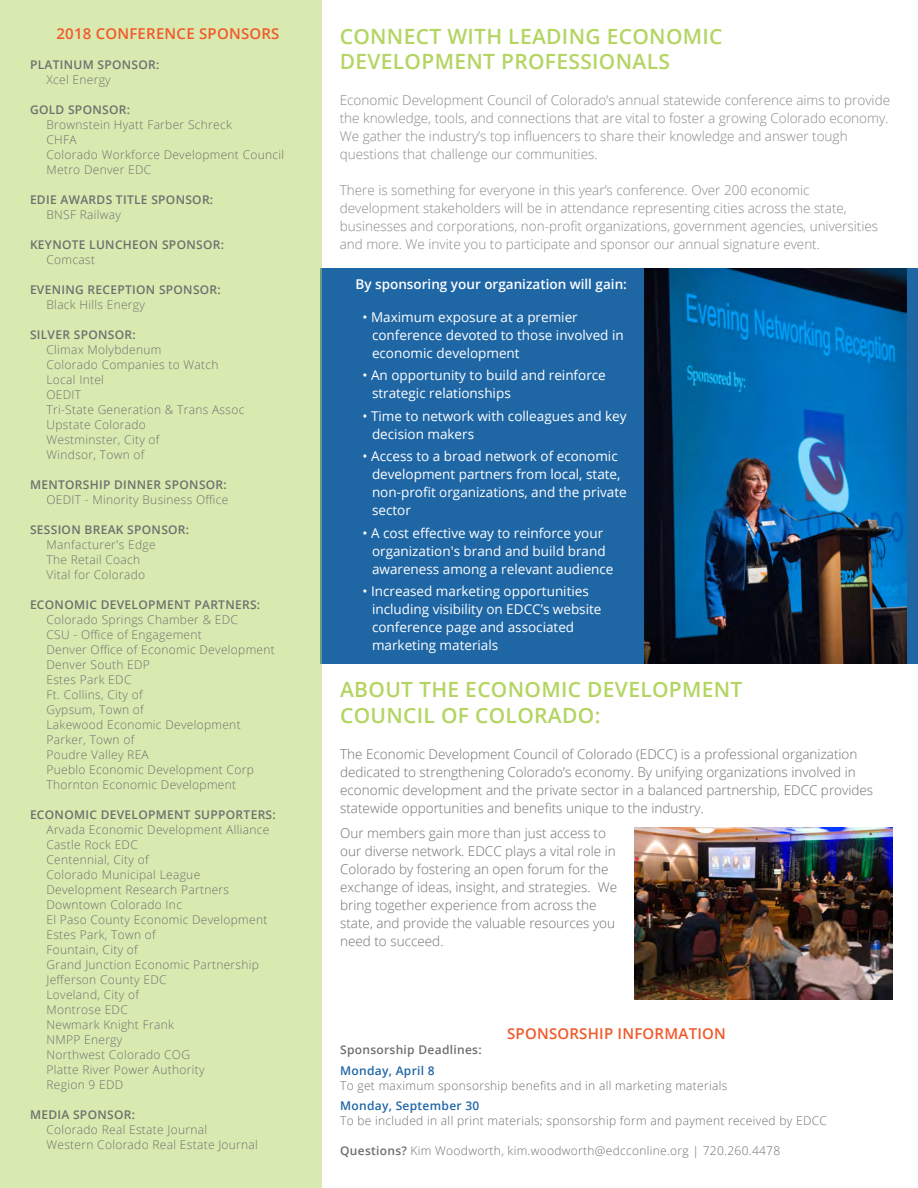
<style>
.page{position:relative;width:918px;height:1188px;background:#fff}
.page>*{position:absolute;margin:0;border:0;box-sizing:border-box;transform-origin:0 0}
.t1{font:600 21px/25.2px "Open Sans";letter-spacing:.015em;color:#b4d562}
.t2{font:600 15px "Open Sans";letter-spacing:.015em;color:#f15929}
.t3{font:300 13.5px/18px "Open Sans";color:#86888b}
.t4{font:300 13.5px/18px "Open Sans";color:#6d6f6f}
.t5{font:13.5px/18px "Open Sans";color:#fff}
.t6{font:600 13.5px "Open Sans";color:#fff}
.t7{font:300 12px/15px "Open Sans";letter-spacing:.025em;color:#6d6f6f}
.t8{font:600 12px "Open Sans";letter-spacing:.025em;color:#6d6f6f}
.t9{font:600 12px "Open Sans";letter-spacing:.025em;color:#1f66a5}
.s1{font-weight:600}
</style>
<div class="page">
<div style="left:321px;top:268px;width:597px;height:396px;background:#1f66a5"></div>
<div style="left:0;top:0;width:321px;height:1188px;background:#d9eab0"></div>
<img style="left:645px;top:268px;width:262px;height:396px">
<img style="left:635px;top:828px;width:257px;height:171px">
<p class="t2" style="left:56px;top:23px;width:225px">2018 CONFERENCE SPONSORS</p>
<p class="t8" style="left:30px;top:56px;width:131px">PLATINUM SPONSOR:</p>
<p class="t7" style="left:46px;top:72px;width:66px">Xcel Energy</p>
<p class="t8" style="left:30px;top:101px;width:102px">GOLD SPONSOR:</p>
<p class="t7" style="left:46px;top:117px;width:239px">Brownstein Hyatt Farber Schreck<br>CHFA<br>Colorado Workforce Development Council<br>Metro Denver EDC</p>
<p class="t8" style="left:30px;top:191px;width:185px">EDIE AWARDS TITLE SPONSOR:</p>
<p class="t7" style="left:46px;top:207px;width:76px">BNSF Railway</p>
<p class="t8" style="left:30px;top:236px;width:196px">KEYNOTE LUNCHEON SPONSOR:</p>
<p class="t7" style="left:46px;top:252px;width:50px">Comcast</p>
<p class="t8" style="left:30px;top:281px;width:192px">EVENING RECEPTION SPONSOR:</p>
<p class="t7" style="left:46px;top:297px;width:100px">Black Hills Energy</p>
<p class="t8" style="left:30px;top:326px;width:107px">SILVER SPONSOR:</p>
<p class="t7" style="left:46px;top:342px;width:199px">Climax Molybdenum<br>Colorado Companies to Watch<br>Local Intel<br>OEDIT<br>Tri-State Generation &amp; Trans Assoc<br>Upstate Colorado<br>Westminster, City of<br>Windsor, Town of</p>
<p class="t8" style="left:30px;top:476px;width:198px">MENTORSHIP DINNER SPONSOR:</p>
<p class="t7" style="left:46px;top:492px;width:183px">OEDIT - Minority Business Office</p>
<p class="t8" style="left:30px;top:521px;width:161px">SESSION BREAK SPONSOR:</p>
<p class="t7" style="left:46px;top:537px;width:111px">Manfacturer's Edge<br>The Retail Coach<br>Vital for Colorado</p>
<p class="t8" style="left:30px;top:596px;width:232px">ECONOMIC DEVELOPMENT PARTNERS:</p>
<p class="t7" style="left:46px;top:612px;width:230px">Colorado Springs Chamber &amp; EDC<br>CSU - Office of Engagement<br>Denver Office of Economic Development<br>Denver South EDP<br>Estes Park EDC<br>Ft. Collins, City of<br>Gypsum, Town of<br>Lakewood Economic Development<br>Parker, Town of<br>Poudre Valley REA<br>Pueblo Economic Development Corp<br>Thornton Economic Development</p>
<p class="t8" style="left:30px;top:806px;width:247px">ECONOMIC DEVELOPMENT SUPPORTERS:</p>
<p class="t7" style="left:46px;top:822px;width:224px">Arvada Economic Development Alliance<br>Castle Rock EDC<br>Centennial, City of<br>Colorado Municipal League<br>Development Research Partners<br>Downtown Colorado Inc<br>El Paso County Economic Development<br>Estes Park, Town of<br>Fountain, City of<br>Grand Junction Economic Partnership<br>Jefferson County EDC<br>Loveland, City of<br>Montrose EDC<br>Newmark Knight Frank<br>NMPP Energy<br>Northwest Colorado COG<br>Platte River Power Authority<br>Region 9 EDD</p>
<p class="t8" style="left:30px;top:1106px;width:107px">MEDIA SPONSOR:</p>
<p class="t7" style="left:46px;top:1122px;width:213px">Colorado Real Estate Journal<br>Western Colorado Real Estate Journal</p>
<h1 class="t1" style="left:340px;top:23px;width:384px">CONNECT WITH LEADING ECONOMIC<br>DEVELOPMENT PROFESSIONALS</h1>
<p class="t3" style="left:340px;top:91px;width:552px">Economic Development Council of Colorado’s annual statewide conference aims to provide the knowledge, tools, and connections that are vital to foster a growing Colorado economy.<br>We gather the industry’s top influencers to share their knowledge and answer tough questions that challenge our communities.</p>
<p class="t3" style="left:340px;top:181px;width:540px">There is something for everyone in this year’s conference. Over 200 economic development stakeholders will be in attendance representing cities across the state, businesses and corporations, non-profit organizations, government agencies, universities and more. We invite you to participate and sponsor our annual signature event.</p>
<p class="t6" style="left:356px;top:275px;width:273px">By sponsoring your organization will gain:</p>
<p class="t5" style="left:372px;top:307px;width:253px;text-indent:-9px">• Maximum exposure at a premier conference devoted to those involved in economic development</p>
<p class="t5" style="left:372px;top:366px;width:235px;text-indent:-9px">• An opportunity to build and reinforce strategic relationships</p>
<p class="t5" style="left:372px;top:406px;width:256px;text-indent:-9px">• Time to network with colleagues and key decision makers</p>
<p class="t5" style="left:372px;top:447px;width:256px;text-indent:-9px">• Access to a broad network of economic development partners from local, state, non-profit organizations, and the private sector</p>
<p class="t5" style="left:372px;top:523px;width:243px;text-indent:-9px">• A cost effective way to reinforce your organization's brand and build brand awareness among a relevant audience</p>
<p class="t5" style="left:372px;top:582px;width:231px;text-indent:-9px">• Increased marketing opportunities including visibility on EDCC’s website conference page and associated marketing materials</p>
<h1 class="t1" style="left:340px;top:677px;width:404px">ABOUT THE ECONOMIC DEVELOPMENT<br>COUNCIL OF COLORADO:</h1>
<p class="t4" style="left:340px;top:744px;width:535px">The Economic Development Council of Colorado (EDCC) is a professional organization dedicated to strengthening Colorado’s economy. By unifying organizations involved in economic development and the private sector in a balanced partnership, EDCC provides statewide opportunities and benefits unique to the industry.</p>
<p class="t4" style="left:340px;top:823px;width:279px">Our members gain more than just access to our diverse network. EDCC plays a vital role in Colorado by fostering an open forum for the exchange of ideas, insight, and strategies. We bring together experience from across the state, and provide the valuable resources you need to succeed.</p>
<p class="t2" style="left:507px;top:1024px;width:220px">SPONSORSHIP INFORMATION</p>
<p class="t8" style="left:340px;top:1042px;width:143px">Sponsorship Deadlines:</p>
<p class="t9" style="left:340px;top:1063px;width:96px">Monday, April 8</p>
<p class="t7" style="left:340px;top:1078px;width:389px">To get maximum sponsorship benefits and in all marketing materials</p>
<p class="t9" style="left:340px;top:1097px;width:141px">Monday, September 30</p>
<p class="t7" style="left:340px;top:1113px;width:488px">To be included in all print materials; sponsorship form and payment received by EDCC</p>
<p class="t7" style="left:340px;top:1143px;width:442px"><span class="s1">Questions?</span> Kim Woodworth, kim.woodworth@edcconline.org | 720.260.4478</p>
</div>
